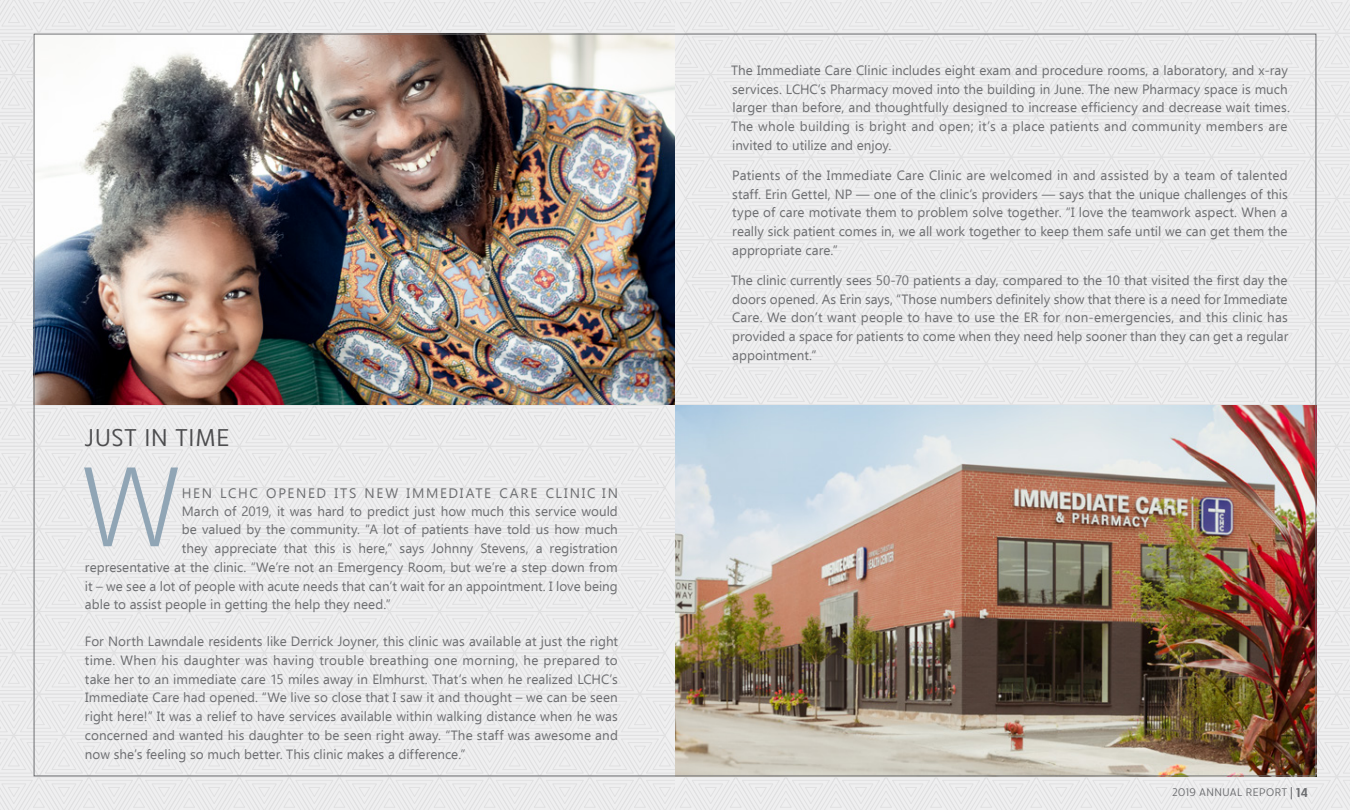
<style>
.page{position:relative;width:1350px;height:810px;background:#fff}
.page>*{position:absolute;margin:0;border:0;box-sizing:border-box;transform-origin:0 0}
.t1{font:300 116.5px "Ruck Sack";color:#90a5b5}
.t2{font:25px "Ruck Sack";letter-spacing:.03em;color:#4d4d4f}
.t3{font:13.75px "Ebrima";letter-spacing:.125em;color:#6d6e71}
.t4{font:13.5px/18.8px "Ebrima";color:#6d6e71;text-align:justify}
.t5{font:11.38px "Ruck Sack";letter-spacing:.035em;color:#6d6e71}
.s1{font-weight:600;font-size:13.25px}
</style>
<div class="page">
<img style="left:0;top:0;width:1350px;height:810px">
<h2 class="t2" style="left:84px;top:421px;width:147px">JUST IN TIME</h2>
<h1 class="t1" style="left:81px;top:427px;width:102px">W</h1>
<p class="t3" style="left:182px;top:483px;width:438px">HEN LCHC OPENED ITS NEW IMMEDIATE CARE CLINIC IN</p>
<p class="t4" style="left:182px;top:501px;width:438px">March of 2019, it was hard to predict just how much this service would</p>
<p class="t4" style="left:182px;top:520px;width:437px">be valued by the community. “A lot of patients have told us how much</p>
<p class="t4" style="left:182px;top:539px;width:437px">they appreciate that this is here,” says Johnny Stevens, a registration</p>
<p class="t4" style="left:85px;top:557px;width:534px">representative at the clinic. “We’re not an Emergency Room, but we’re a step down from</p>
<p class="t4" style="left:85px;top:576px;width:534px">it – we see a lot of people with acute needs that can’t wait for an appointment. I love being</p>
<p class="t4" style="left:85px;top:595px;width:307px">able to assist people in getting the help they need.”</p>
<p class="t4" style="left:85px;top:632px;width:535px">For North Lawndale residents like Derrick Joyner, this clinic was available at just the right time. When his daughter was having trouble breathing one morning, he prepared to take her to an immediate care 15 miles away in Elmhurst. That’s when he realized LCHC’s Immediate Care had opened. “We live so close that I saw it and thought – we can be seen right here!” It was a relief to have services available within walking distance when he was concerned and wanted his daughter to be seen right away. “The staff was awesome and now she’s feeling so much better. This clinic makes a difference.”</p>
<p class="t4" style="left:731px;top:61px;width:560px;text-align:left">The Immediate Care Clinic includes eight exam and procedure rooms, a laboratory, and x-ray services. LCHC’s Pharmacy moved into the building in June. The new Pharmacy space is much larger than before, and thoughtfully designed to increase efficiency and decrease wait times.<br>The whole building is bright and open; it’s a place patients and community members are invited to utilize and enjoy.</p>
<p class="t4" style="left:732px;top:166px;width:557px">Patients of the Immediate Care Clinic are welcomed in and assisted by a team of talented staff. Erin Gettel, NP — one of the clinic’s providers — says that the unique challenges of this type of care motivate them to problem solve together. “I love the teamwork aspect. When a really sick patient comes in, we all work together to keep them safe until we can get them the appropriate care.”</p>
<p class="t4" style="left:731px;top:271px;width:559px">The clinic currently sees 50-70 patients a day, compared to the 10 that visited the first day the doors opened. As Erin says, “Those numbers definitely show that there is a need for Immediate Care. We don’t want people to have to use the ER for non-emergencies, and this clinic has provided a space for patients to come when they need help sooner than they can get a regular appointment.”</p>
<p class="t5" style="left:1172px;top:785px;width:137px">2019 ANNUAL REPORT <span class="s1">14</span></p>
</div>
